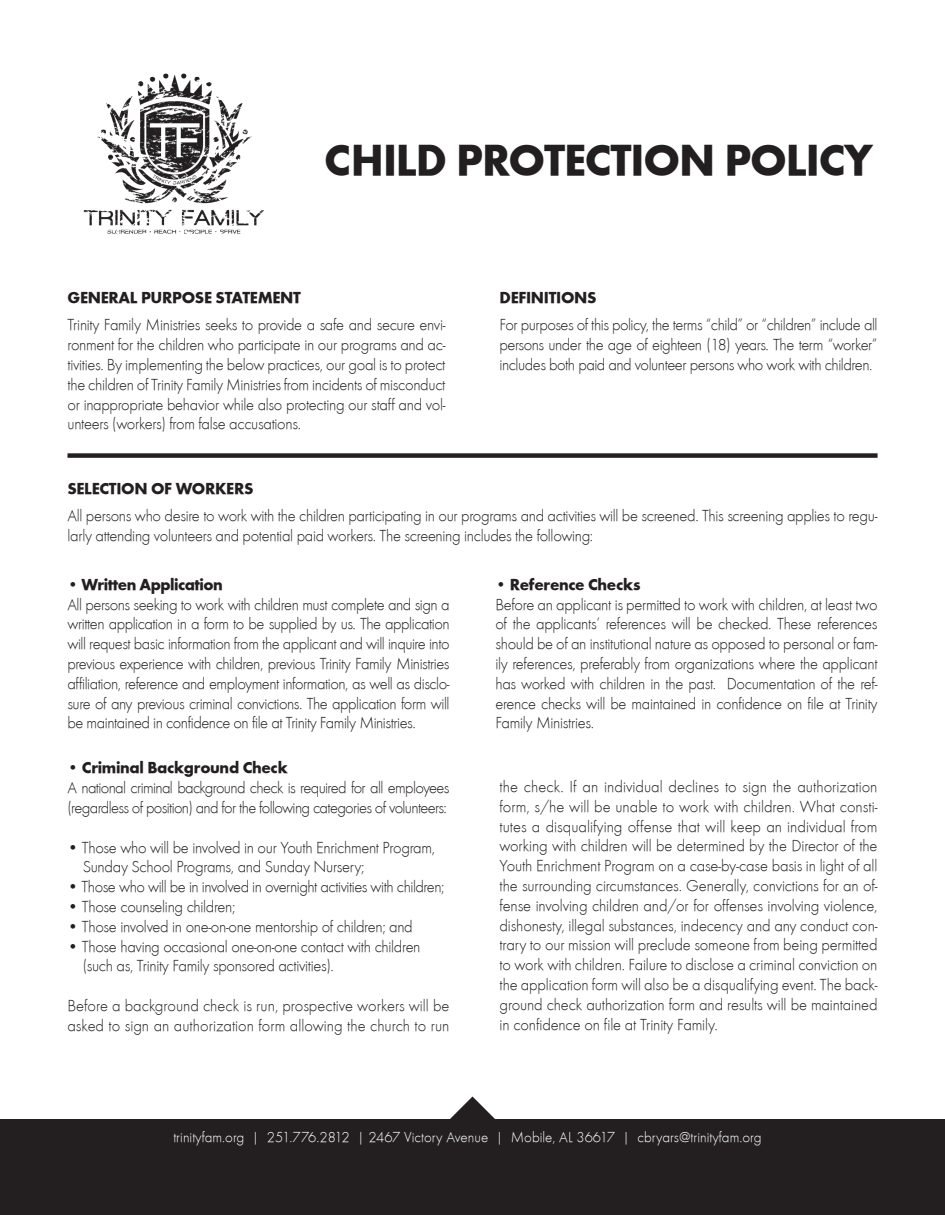
<style>
.page{position:relative;width:945px;height:1215px;background:#fff}
.page>*{position:absolute;margin:0;border:0;box-sizing:border-box;transform-origin:0 0}
.t1{font:45px "Function LH Heavy";letter-spacing:-.025em;color:#231f20}
.t2{font:16.5px/19.8px "Function LH Light";letter-spacing:-.02em;color:#231f20;text-align:justify}
.t3{font:16.5px/19.8px "Function LH Light";letter-spacing:-.04em;color:#231f20}
.t4{font:16.5px "Function LH Heavy";letter-spacing:-.02em;color:#231f20}
.t5{font:16.5px/19.8px "Function LH Light";color:#231f20}
.t6{font:15px "Function LH Light";color:#fff}
.s1{font-family:"Function LH Heavy"}
</style>
<div class="page">
<img style="left:83px;top:73px;width:181px;height:161px">
<div style="left:68px;top:453px;width:810px;height:5px;background:#231f20"></div>
<div style="left:0;top:1119px;width:945px;height:96px;background:#231f20"></div>
<svg style="left:450px;top:1097px;width:45px;height:22px"></svg>
<p class="t1" style="left:324px;top:133px;width:550px">CHILD PROTECTION POLICY</p>
<p class="t4" style="left:68px;top:288px;width:235px">GENERAL PURPOSE STATEMENT</p>
<p class="t4" style="left:500px;top:288px;width:98px">DEFINITIONS</p>
<p class="t2" style="left:68px;top:315px;width:380px">Trinity Family Ministries seeks to provide a safe and secure envi&shy;ronment for the children who participate in our programs and ac&shy;tivities. By implementing the below practices, our goal is to protect the children of Trinity Family Ministries from incidents of misconduct or inappropriate behavior while also protecting our staff and vol&shy;unteers (workers) from false accusations.</p>
<p class="t4" style="left:68px;top:479px;width:187px">SELECTION OF WORKERS</p>
<p class="t2" style="left:500px;top:315px;width:380px">For purposes of this policy, the terms “child” or “children” include all persons under the age of eighteen (18) years. The term “worker” includes both paid and volunteer persons who work with children.</p>
<p class="t2" style="left:68px;top:506px;width:812px">All persons who desire to work with the children participating in our programs and activities will be screened. This screening applies to regu&shy;larly attending volunteers and potential paid workers. The screening includes the following:</p>
<p class="t4" style="left:68px;top:574px;width:157px">• Written Application</p>
<p class="t2" style="left:68px;top:595px;width:384px">All persons seeking to work with children must complete and sign a written application in a form to be supplied by us. The application will request basic information from the applicant and will inquire into previous experience with children, previous Trinity Family Ministries affiliation, reference and employment information, as well as disclo&shy;sure of any previous criminal convictions. The application form will be maintained in confidence on file at Trinity Family Ministries.</p>
<p class="t4" style="left:68px;top:758px;width:222px">• Criminal Background Check</p>
<p class="t3" style="left:68px;top:778px;width:384px">A national criminal background check is required for all employees (regardless of position) and for the following categories of volunteers:</p>
<p class="t2" style="left:68px;top:838px;width:369px"><span class="s1">•</span> Those who will be involved in our Youth Enrichment Program,</p>
<p class="t2" style="left:83px;top:857px;width:283px">Sunday School Programs, and Sunday Nursery;</p>
<p class="t2" style="left:68px;top:877px;width:379px"><span class="s1">•</span> Those who will be in involved in overnight activities with children;</p>
<p class="t2" style="left:68px;top:897px;width:170px"><span class="s1">•</span> Those counseling children;</p>
<p class="t2" style="left:68px;top:917px;width:347px"><span class="s1">•</span> Those involved in one-on-one mentorship of children; and</p>
<p class="t2" style="left:68px;top:937px;width:355px"><span class="s1">•</span> Those having occasional one-on-one contact with children</p>
<p class="t2" style="left:83px;top:956px;width:253px">(such as, Trinity Family sponsored activities).</p>
<p class="t5" style="left:68px;top:996px;width:384px">Before a background check is run, prospective workers will be asked to sign an authorization form allowing the church to run</p>
<p class="t4" style="left:495px;top:574px;width:147px">• Reference Checks</p>
<p class="t2" style="left:495px;top:595px;width:384px">Before an applicant is permitted to work with children, at least two of the applicants’ references will be checked. These references should be of an institutional nature as opposed to personal or fam&shy;ily references, preferably from organizations where the applicant has worked with children in the past. Documentation of the ref&shy;erence checks will be maintained in confidence on file at Trinity Family Ministries.</p>
<p class="t2" style="left:500px;top:777px;width:380px">the check. If an individual declines to sign the authorization form, s/he will be unable to work with children. What consti&shy;tutes a disqualifying offense that will keep an individual from working with children will be determined by the Director of the Youth Enrichment Program on a case-by-case basis in light of all the surrounding circumstances. Generally, convictions for an of&shy;fense involving children and/or for offenses involving violence, dishonesty, illegal substances, indecency and any conduct con&shy;trary to our mission will preclude someone from being permitted to work with children. Failure to disclose a criminal conviction on the application form will also be a disqualifying event. The back&shy;ground check authorization form and results will be maintained in confidence on file at Trinity Family.</p>
<p class="t6" style="left:173px;top:1129px;width:590px">trinityfam.org | 251.776.2812 | 2467 Victory Avenue | Mobile, AL 36617 | cbryars@trinityfam.org</p>
</div>
